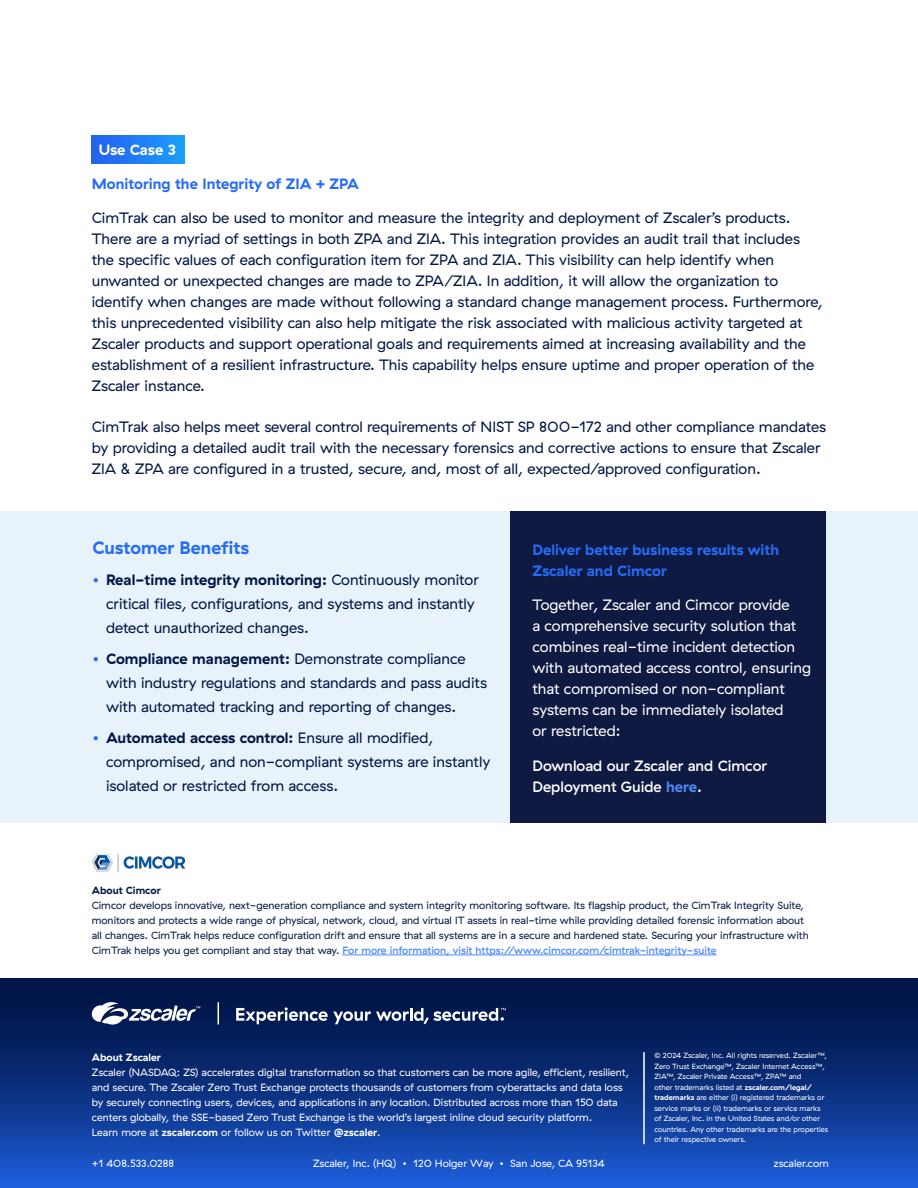
<style>
.page{position:relative;width:918px;height:1188px;background:#fff}
.page>*{position:absolute;margin:0;border:0;box-sizing:border-box;transform-origin:0 0}
.t1{font:700 18px "GT Haptik ZS";color:#256cf7}
.t2{font:15px/21px "GT Haptik ZS";color:#001744}
.t3{font:15px/21px "GT Haptik ZS";color:#fff}
.t4{font:700 15px/21px "GT Haptik ZS";color:#256cf7}
.t5{font:500 15px/21px "GT Haptik ZS";color:#fff}
.t6{font:700 15px "GT Haptik ZS";color:#fff}
.t7{font:10.5px/15px "GT Haptik ZS";color:#001744}
.t8{font:10.5px/15px "GT Haptik ZS";color:#fff}
.t9{font:700 10.5px "GT Haptik ZS";color:#fff}
.t10{font:700 10.5px "GT Haptik ZS";color:#001744}
.t11{font:7.5px/10.5px "GT Haptik ZS";color:#fff}
.s1{font-weight:700;color:#236bf5}
.s2{font-weight:700}
.s3{font-weight:700;color:#4f89f7}
.s4{font-weight:500;color:#4f89f7}
</style>
<div class="page">
<svg style="left:0;top:978px;width:918px;height:210px;background:#0c3284"></svg>
<svg style="left:92px;top:1000px;width:108px;height:26px"></svg>
<svg style="left:218px;top:1003px;width:1px;height:21px"></svg>
<svg style="left:236px;top:1007px;width:270px;height:17px"></svg>
<hr style="left:643px;top:1053px;width:2px;height:91px;background:#fff">
<div style="left:92px;top:135px;width:93px;height:28px;background:linear-gradient(to right,#245ff0,#1b9efc)"></div>
<div style="left:0;top:511px;width:918px;height:311px;background:#e7f2fb"></div>
<div style="left:511px;top:511px;width:315px;height:311px;background:#0f1a42"></div>
<hr style="left:343px;top:955px;width:374px;height:1px;background:#4f89f7">
<img style="left:93px;top:854px;width:92px;height:18px">
<p class="t6" style="left:99px;top:140px;width:79px">Use Case 3</p>
<p class="t4" style="left:92px;top:173px;width:269px">Monitoring the Integrity of ZIA + ZPA</p>
<p class="t2" style="left:92px;top:208px;width:732px">CimTrak can also be used to monitor and measure the integrity and deployment of Zscaler’s products.<br>There are a myriad of settings in both ZPA and ZIA. This integration provides an audit trail that includes the specific values of each configuration item for ZPA and ZIA. This visibility can help identify when unwanted or unexpected changes are made to ZPA/ZIA. In addition, it will allow the organization to identify when changes are made without following a standard change management process. Furthermore, this unprecedented visibility can also help mitigate the risk associated with malicious activity targeted at Zscaler products and support operational goals and requirements aimed at increasing availability and the establishment of a resilient infrastructure. This capability helps ensure uptime and proper operation of the Zscaler instance.</p>
<p class="t2" style="left:92px;top:416px;width:736px">CimTrak also helps meet several control requirements of NIST SP 800-172 and other compliance mandates by providing a detailed audit trail with the necessary forensics and corrective actions to ensure that Zscaler<br>ZIA &amp; ZPA are configured in a trusted, secure, and, most of all, expected/approved configuration.</p>
<p class="t1" style="left:93px;top:537px;width:158px">Customer Benefits</p>
<p class="t2" style="left:106px;top:568px;width:374px;line-height:24px;text-indent:-13px"><span class="s1">•</span> <span class="s2">Real-time integrity monitoring:</span> Continuously monitor critical files, configurations, and systems and instantly detect unauthorized changes.</p>
<p class="t2" style="left:106px;top:647px;width:382px;line-height:24px;text-indent:-13px"><span class="s1">•</span> <span class="s2">Compliance management:</span> Demonstrate compliance with industry regulations and standards and pass audits with automated tracking and reporting of changes.</p>
<p class="t2" style="left:106px;top:726px;width:386px;line-height:24px;text-indent:-13px"><span class="s1">•</span> <span class="s2">Automated access control:</span> Ensure all modified, compromised, and non-compliant systems are instantly isolated or restricted from access.</p>
<p class="t4" style="left:532px;top:539px;width:248px">Deliver better business results with<br>Zscaler and Cimcor</p>
<p class="t3" style="left:532px;top:595px;width:280px">Together, Zscaler and Cimcor provide<br>a comprehensive security solution that combines real-time incident detection with automated access control, ensuring that compromised or non-compliant systems can be immediately isolated<br>or restricted:</p>
<p class="t5" style="left:532px;top:755px;width:236px">Download our Zscaler and Cimcor<br>Deployment Guide <span class="s3">here</span>.</p>
<p class="t10" style="left:92px;top:884px;width:70px">About Cimcor</p>
<p class="t7" style="left:92px;top:898px;width:718px">Cimcor develops innovative, next-generation compliance and system integrity monitoring software. Its flagship product, the CimTrak Integrity Suite, monitors and protects a wide range of physical, network, cloud, and virtual IT assets in real-time while providing detailed forensic information about all changes. CimTrak helps reduce configuration drift and ensure that all systems are in a secure and hardened state. Securing your infrastructure with CimTrak helps you get compliant and stay that way. <span class="s4">For more information, visit https://www.cimcor.com/cimtrak-integrity-suite</span></p>
<p class="t9" style="left:92px;top:1051px;width:71px">About Zscaler</p>
<p class="t8" style="left:92px;top:1064px;width:539px">Zscaler (NASDAQ: ZS) accelerates digital transformation so that customers can be more agile, efficient, resilient, and secure. The Zscaler Zero Trust Exchange protects thousands of customers from cyberattacks and data loss by securely connecting users, devices, and applications in any location. Distributed across more than 150 data centers globally, the SSE-based Zero Trust Exchange is the world’s largest inline cloud security platform.<br>Learn more at <span class="s2">zscaler.com</span> or follow us on Twitter <span class="s2">@zscaler</span>.</p>
<p class="t11" style="left:654px;top:1050px;width:175px">© 2024 Zscaler, Inc. All rights reserved. Zscaler™, Zero Trust Exchange™, Zscaler Internet Access™, ZIA™, Zscaler Private Access™, ZPA™ and<br>other trademarks listed at <span class="s2">zscaler.com/legal/ trademarks</span> are either (i) registered trademarks or service marks or (ii) trademarks or service marks of Zscaler, Inc. in the United States and/or other countries. Any other trademarks are the properties of their respective owners.</p>
<p class="t8" style="left:92px;top:1156px;width:84px">+1 408.533.0288</p>
<p class="t8" style="left:313px;top:1156px;width:293px">Zscaler, Inc. (HQ) • 120 Holger Way • San Jose, CA 95134</p>
<p class="t8" style="left:774px;top:1156px;width:57px">zscaler.com</p>
</div>
